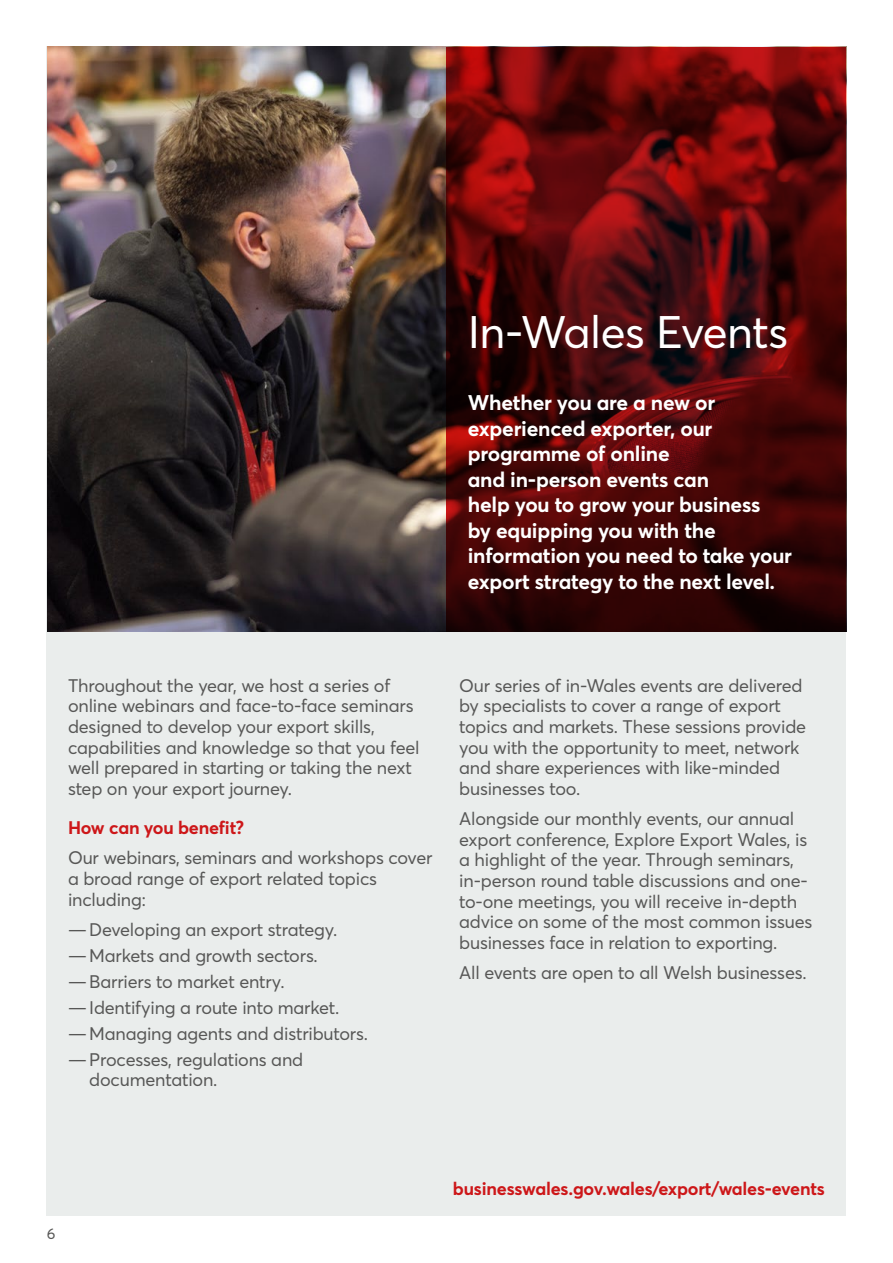
<style>
.page{position:relative;width:893px;height:1263px;background:#fff}
.page>*{position:absolute;margin:0;border:0;box-sizing:border-box;transform-origin:0 0}
._01_Body_Copy{font:45px "Averta";letter-spacing:-.01em;color:#fff}
._03_Sub_Head{font:700 21px/25.5px "Averta";letter-spacing:-.01em;color:#fff}
._01_Body_Copy-2{font:18px/20.7px "Averta";letter-spacing:-.01em;color:#575756}
._05_Bullets{font:18px "Averta";letter-spacing:-.01em;color:#575756}
._06_Small_Red_Text{font:700 18px "Averta";letter-spacing:-.01em;color:#cd1719}
._07_Bullets_Space{font:18px/20.7px "Averta";letter-spacing:-.01em;color:#575756}
.t1{font:15px "Averta";color:#575756}
</style>
<div class="page">
<div style="left:47px;top:47px;width:799px;height:1169px;background:#eaedec"></div>
<img style="left:48px;top:47px;width:398px;height:584px">
<svg style="left:446px;top:47px;width:400px;height:584px;background:#4f0809"></svg>
<p class="_01_Body_Copy" style="left:468px;top:301px;width:322px">In-Wales Events</p>
<p class="_03_Sub_Head" style="left:468px;top:389px;width:326px">Whether you are a new or experienced exporter, our programme of online<br>and in-person events can<br>help you to grow your business<br>by equipping you with the information you need to take your export strategy to the next level.</p>
<p class="_01_Body_Copy-2" style="left:68px;top:674px;width:353px">Throughout the year, we host a series of online webinars and face-to-face seminars designed to develop your export skills, capabilities and knowledge so that you feel well prepared in starting or taking the next step on your export journey.</p>
<p class="_06_Small_Red_Text" style="left:68px;top:815px;width:178px">How can you benefit?</p>
<p class="_01_Body_Copy-2" style="left:68px;top:847px;width:366px">Our webinars, seminars and workshops cover a broad range of export related topics including:</p>
<p class="_05_Bullets" style="left:68px;top:917px;width:271px">—Developing an export strategy.</p>
<p class="_05_Bullets" style="left:68px;top:943px;width:251px">—Markets and growth sectors.</p>
<p class="_05_Bullets" style="left:68px;top:969px;width:218px">—Barriers to market entry.</p>
<p class="_05_Bullets" style="left:68px;top:995px;width:273px">—Identifying a route into market.</p>
<p class="_05_Bullets" style="left:68px;top:1021px;width:301px">—Managing agents and distributors.</p>
<p class="_07_Bullets_Space" style="left:89px;top:1048px;width:215px;text-indent:-21px">—Processes, regulations and documentation.</p>
<p class="_01_Body_Copy-2" style="left:459px;top:674px;width:348px">Our series of in-Wales events are delivered by specialists to cover a range of export topics and markets. These sessions provide you with the opportunity to meet, network and share experiences with like-minded businesses too.</p>
<p class="_01_Body_Copy-2" style="left:459px;top:808px;width:355px">Alongside our monthly events, our annual export conference, Explore Export Wales, is a highlight of the year. Through seminars, in-person round table discussions and one&shy;to-one meetings, you will receive in-depth advice on some of the most common issues businesses face in relation to exporting.</p>
<p class="_01_Body_Copy-2" style="left:459px;top:962px;width:349px">All events are open to all Welsh businesses.</p>
<p class="t1" style="left:47px;top:1224px;width:10px">6</p>
<p class="_06_Small_Red_Text" style="left:453px;top:1176px;width:374px">businesswales.gov.wales/export/wales-events</p>
</div>
